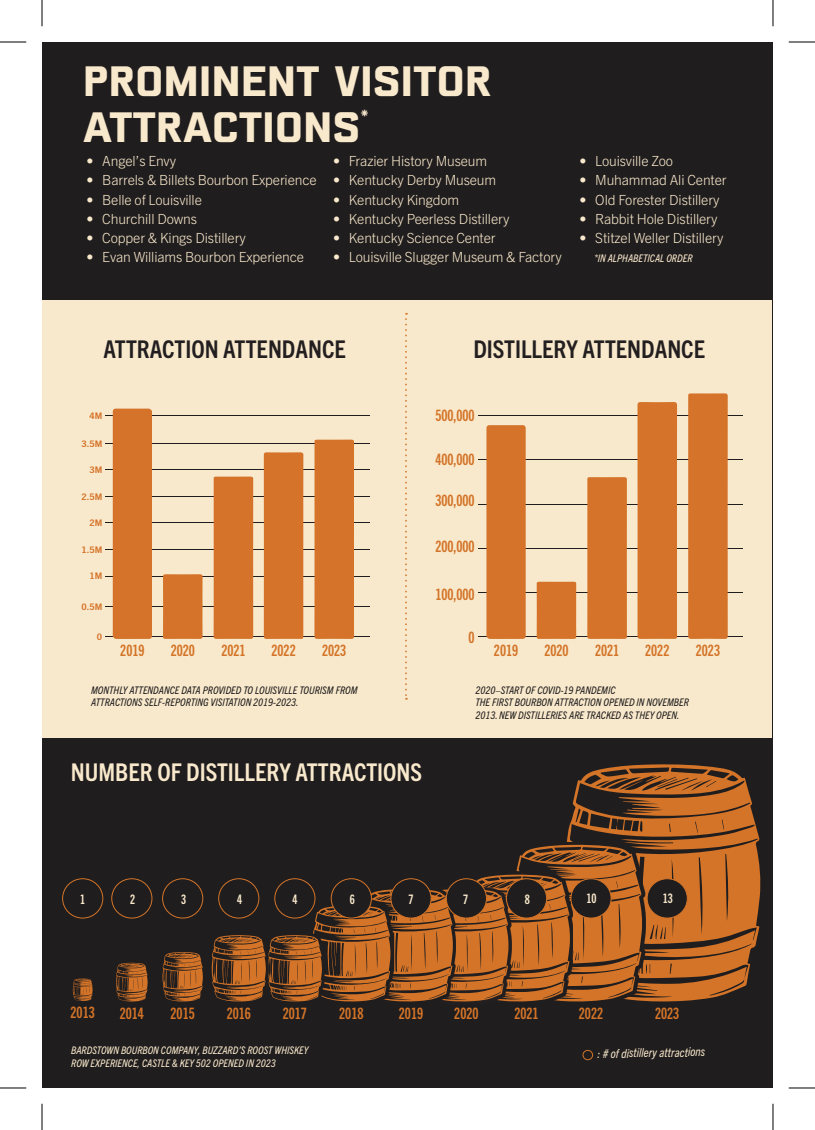
<style>
.page{position:relative;width:815px;height:1130px;background:#fff}
.page>*{position:absolute;margin:0;border:0;box-sizing:border-box;transform-origin:0 0}
.t1{font:700 42.35px/45.5px "BN Kragen";letter-spacing:.025em;color:#f9e9cc}
.t2{font:700 condensed 24.5px "Trade Gothic Next LT Pro";color:#231f20}
.t3{font:700 condensed 24.5px "Trade Gothic Next LT Pro";color:#f9e9cc}
.t4{font:700 17.68px "BN Kragen";color:#f9e9cc}
.t5{font:15.75px "Trade Gothic Next LT Pro Bd Cm";color:#d37428}
.t6{font:300 14px "Trade Gothic Next LT Pro";letter-spacing:-.01em;color:#f9e9cc}
.t7{font:13.12px "Trade Gothic Next LT Pro Bd Cm";color:#f9e9cc}
.t8{font:italic condensed 12.25px "Trade Gothic Next LT Pro";color:#f9e9cc}
.t9{font:italic condensed 10.5px/12.6px "Trade Gothic Next LT Pro";color:#201d1e}
.t10{font:italic condensed 10.5px/12.6px "Trade Gothic Next LT Pro";color:#f9e9cc}
.t11{font:700 condensed 9.1px "Trade Gothic Next LT Pro";color:#d47329;scale:1.23 1}
</style>
<div class="page">
<div style="left:42px;top:42px;width:731px;height:1046px;background:#201d1e"></div>
<div style="left:42px;top:301px;width:730px;height:437px;background:#f9e9cc"></div>
<svg style="left:567px;top:764px;width:194px;height:238px;fill:#d37428"></svg>
<svg style="left:567px;top:842px;width:78px;height:160px"></svg>
<hr style="left:105px;top:637px;width:264px;height:1px;background:#201d1e">
<hr style="left:478px;top:637px;width:265px;height:1px;background:#201d1e">
<hr style="left:105px;top:606px;width:264px;height:1px;background:#201d1e">
<hr style="left:105px;top:576px;width:264px;height:1px;background:#201d1e">
<hr style="left:478px;top:592px;width:265px;height:1px;background:#201d1e">
<hr style="left:105px;top:549px;width:264px;height:1px;background:#201d1e">
<hr style="left:478px;top:548px;width:265px;height:1px;background:#201d1e">
<hr style="left:105px;top:523px;width:264px;height:1px;background:#201d1e">
<hr style="left:105px;top:497px;width:264px;height:1px;background:#201d1e">
<hr style="left:478px;top:504px;width:265px;height:1px;background:#201d1e">
<hr style="left:105px;top:469px;width:264px;height:1px;background:#201d1e">
<hr style="left:105px;top:443px;width:264px;height:1px;background:#201d1e">
<hr style="left:478px;top:460px;width:265px;height:1px;background:#201d1e">
<hr style="left:105px;top:416px;width:264px;height:1px;background:#201d1e">
<hr style="left:478px;top:416px;width:265px;height:1px;background:#201d1e">
<div style="left:582px;top:1050px;width:11px;height:10px;border:1px solid #d37428;border-radius:50%"></div>
<div style="left:111px;top:878px;width:41px;height:40px;border:1px solid #d37428;border-radius:50%"></div>
<div style="left:162px;top:878px;width:41px;height:40px;border:1px solid #d37428;border-radius:50%"></div>
<div style="left:647px;top:879px;width:40px;height:39px;background:#201d1e;border-radius:50%"></div>
<div style="left:647px;top:878px;width:41px;height:40px;border:1px solid #d37428;border-radius:50%"></div>
<div style="left:486px;top:425px;width:40px;height:214px;background:#d47329"></div>
<div style="left:314px;top:440px;width:40px;height:199px;background:#d47329"></div>
<div style="left:688px;top:393px;width:40px;height:246px;background:#d47329"></div>
<div style="left:264px;top:452px;width:39px;height:187px;background:#d47329"></div>
<div style="left:637px;top:402px;width:40px;height:237px;background:#d47329"></div>
<div style="left:214px;top:476px;width:39px;height:163px;background:#d47329"></div>
<div style="left:587px;top:477px;width:40px;height:162px;background:#d47329"></div>
<div style="left:163px;top:574px;width:40px;height:65px;background:#d47329"></div>
<div style="left:537px;top:582px;width:39px;height:57px;background:#d47329"></div>
<svg style="left:405px;top:313px;width:2px;height:387px"></svg>
<svg style="left:211px;top:845px;width:432px;height:157px"></svg>
<svg style="left:116px;top:963px;width:32px;height:38px"></svg>
<svg style="left:162px;top:952px;width:41px;height:49px"></svg>
<div style="left:62px;top:878px;width:41px;height:40px;border:1px solid #d37428;border-radius:50%"></div>
<svg style="left:73px;top:978px;width:20px;height:23px"></svg>
<div style="left:113px;top:409px;width:39px;height:230px;background:#d47329"></div>
<svg style="left:0;top:42px;width:26px;height:1px"></svg>
<svg style="left:789px;top:42px;width:26px;height:1px"></svg>
<svg style="left:0;top:1088px;width:26px;height:1px"></svg>
<svg style="left:789px;top:1088px;width:26px;height:1px"></svg>
<svg style="left:42px;top:0;width:1px;height:26px"></svg>
<svg style="left:42px;top:1104px;width:1px;height:26px"></svg>
<svg style="left:773px;top:0;width:1px;height:26px"></svg>
<svg style="left:773px;top:1104px;width:1px;height:26px"></svg>
<h1 class="t1" style="left:84px;top:58px;width:409px">PROMINENT VISITOR<br>ATTRACTIONS</h1>
<p class="t4" style="left:361px;top:105px;width:9px">*</p>
<p class="t6" style="left:87px;top:151px;width:91px">• Angel’s Envy</p>
<p class="t6" style="left:87px;top:171px;width:232px">• Barrels &amp; Billets Bourbon Experience</p>
<p class="t6" style="left:87px;top:190px;width:117px">• Belle of Louisville</p>
<p class="t6" style="left:87px;top:209px;width:112px">• Churchill Downs</p>
<p class="t6" style="left:87px;top:228px;width:161px">• Copper &amp; Kings Distillery</p>
<p class="t6" style="left:87px;top:248px;width:219px">• Evan Williams Bourbon Experience</p>
<p class="t6" style="left:333px;top:151px;width:156px">• Frazier History Museum</p>
<p class="t6" style="left:333px;top:171px;width:165px">• Kentucky Derby Museum</p>
<p class="t6" style="left:333px;top:190px;width:128px">• Kentucky Kingdom</p>
<p class="t6" style="left:333px;top:209px;width:178px">• Kentucky Peerless Distillery</p>
<p class="t6" style="left:333px;top:228px;width:164px">• Kentucky Science Center</p>
<p class="t6" style="left:333px;top:248px;width:230px">• Louisville Slugger Museum &amp; Factory</p>
<p class="t6" style="left:579px;top:151px;width:95px">• Louisville Zoo</p>
<p class="t6" style="left:579px;top:171px;width:149px">• Muhammad Ali Center</p>
<p class="t6" style="left:579px;top:190px;width:142px">• Old Forester Distillery</p>
<p class="t6" style="left:579px;top:209px;width:140px">• Rabbit Hole Distillery</p>
<p class="t6" style="left:579px;top:228px;width:145px">• Stitzel Weller Distillery</p>
<p class="t10" style="left:594px;top:251px;width:100px">*IN ALPHABETICAL ORDER</p>
<h2 class="t2" style="left:104px;top:333px;width:244px">ATTRACTION ATTENDANCE</h2>
<h2 class="t2" style="left:473px;top:333px;width:233px">DISTILLERY ATTENDANCE</h2>
<p class="t11" style="left:90px;top:409px;width:12px">4M</p>
<p class="t11" style="left:82px;top:437px;width:18px">3.5M</p>
<p class="t11" style="left:90px;top:463px;width:12px">3M</p>
<p class="t11" style="left:82px;top:491px;width:18px">2.5M</p>
<p class="t11" style="left:90px;top:517px;width:12px">2M</p>
<p class="t11" style="left:82px;top:543px;width:18px">1.5M</p>
<p class="t11" style="left:90px;top:570px;width:12px">1M</p>
<p class="t11" style="left:82px;top:600px;width:18px">0.5M</p>
<p class="t11" style="left:97px;top:631px;width:6px">0</p>
<p class="t5" style="left:435px;top:404px;width:41px">500,000</p>
<p class="t5" style="left:435px;top:448px;width:41px">400,000</p>
<p class="t5" style="left:435px;top:490px;width:41px">300,000</p>
<p class="t5" style="left:435px;top:536px;width:41px">200,000</p>
<p class="t5" style="left:435px;top:583px;width:41px">100,000</p>
<p class="t5" style="left:469px;top:627px;width:8px">0</p>
<p class="t5" style="left:120px;top:640px;width:26px">2019</p>
<p class="t5" style="left:494px;top:640px;width:26px">2019</p>
<p class="t5" style="left:171px;top:640px;width:26px">2020</p>
<p class="t5" style="left:544px;top:640px;width:26px">2020</p>
<p class="t5" style="left:221px;top:640px;width:26px">2021</p>
<p class="t5" style="left:595px;top:640px;width:26px">2021</p>
<p class="t5" style="left:271px;top:640px;width:26px">2022</p>
<p class="t5" style="left:645px;top:640px;width:26px">2022</p>
<p class="t5" style="left:322px;top:640px;width:26px">2023</p>
<p class="t5" style="left:696px;top:640px;width:26px">2023</p>
<p class="t9" style="left:91px;top:683px;width:268px">MONTHLY ATTENDANCE DATA PROVIDED TO LOUISVILLE TOURISM FROM<br>ATTRACTIONS SELF-REPORTING VISITATION 2019-2023.</p>
<h2 class="t3" style="left:71px;top:756px;width:353px">NUMBER OF DISTILLERY ATTRACTIONS</h2>
<p class="t9" style="left:475px;top:683px;width:215px">2020–START OF COVID-19 PANDEMIC<br>THE FIRST BOURBON ATTRACTION OPENED IN NOVEMBER<br>2013. NEW DISTILLERIES ARE TRACKED AS THEY OPEN.</p>
<p class="t7" style="left:80px;top:890px;width:7px">1</p>
<p class="t7" style="left:130px;top:890px;width:7px">2</p>
<p class="t7" style="left:181px;top:890px;width:7px">3</p>
<p class="t7" style="left:237px;top:890px;width:7px">4</p>
<p class="t7" style="left:292px;top:890px;width:7px">4</p>
<p class="t7" style="left:350px;top:890px;width:7px">6</p>
<p class="t7" style="left:408px;top:890px;width:7px">7</p>
<p class="t7" style="left:463px;top:890px;width:7px">7</p>
<p class="t7" style="left:525px;top:890px;width:7px">8</p>
<p class="t7" style="left:586px;top:889px;width:12px">10</p>
<p class="t7" style="left:663px;top:889px;width:12px">13</p>
<p class="t5" style="left:71px;top:1002px;width:26px">2013</p>
<p class="t5" style="left:120px;top:1002px;width:26px">2014</p>
<p class="t5" style="left:171px;top:1002px;width:26px">2015</p>
<p class="t5" style="left:227px;top:1002px;width:26px">2016</p>
<p class="t5" style="left:283px;top:1002px;width:26px">2017</p>
<p class="t5" style="left:339px;top:1002px;width:26px">2018</p>
<p class="t5" style="left:399px;top:1002px;width:26px">2019</p>
<p class="t5" style="left:454px;top:1002px;width:26px">2020</p>
<p class="t5" style="left:514px;top:1002px;width:26px">2021</p>
<p class="t5" style="left:579px;top:1002px;width:26px">2022</p>
<p class="t5" style="left:655px;top:1002px;width:26px">2023</p>
<p class="t10" style="left:71px;top:1043px;width:239px">BARDSTOWN BOURBON COMPANY, BUZZARD’S ROOST WHISKEY<br>ROW EXPERIENCE, CASTLE &amp; KEY 502 OPENED IN 2023</p>
<p class="t8" style="left:597px;top:1045px;width:109px;rotate:-1deg">: # of distillery attractions</p>
</div>
